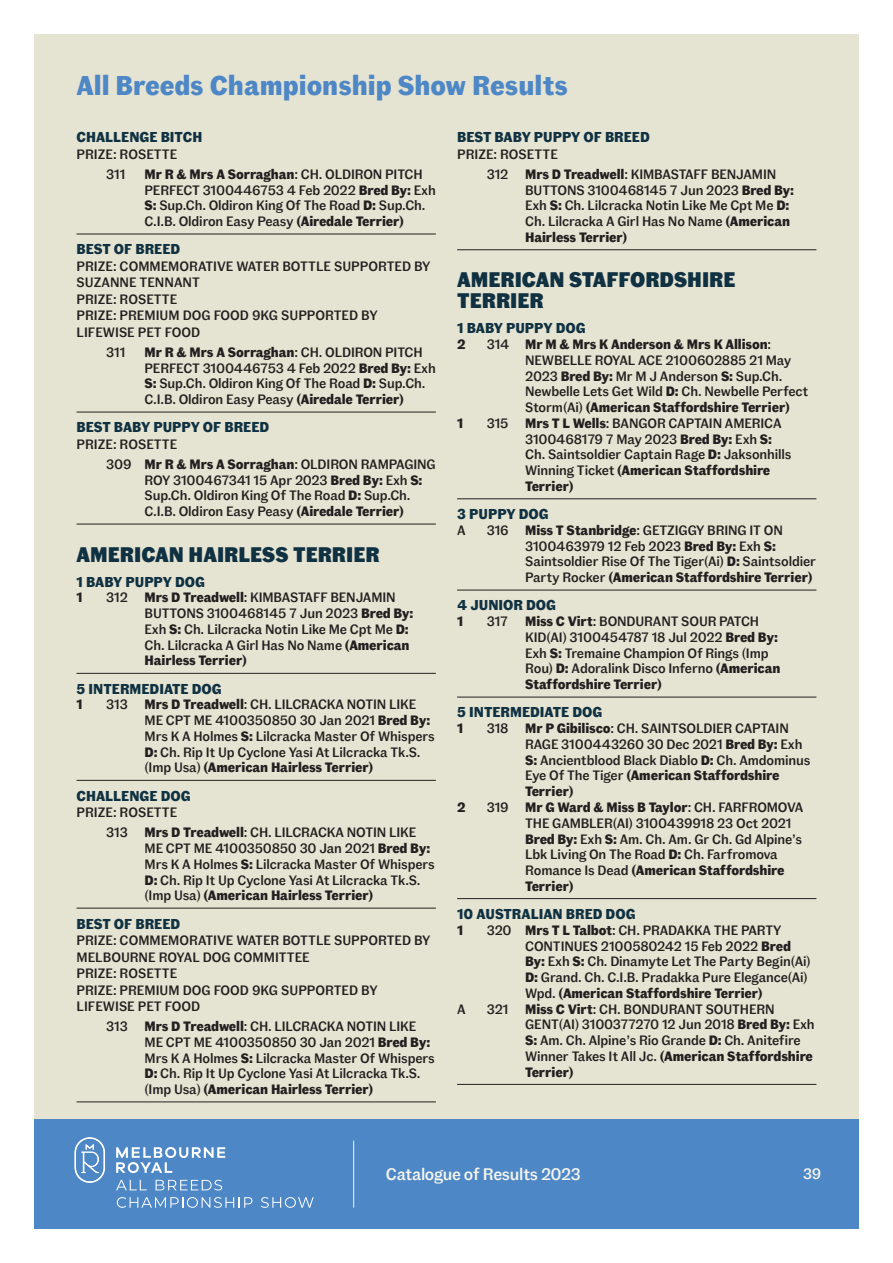
<style>
.page{position:relative;width:893px;height:1263px;background:#fff}
.page>*{position:absolute;margin:0;border:0;box-sizing:border-box;transform-origin:0 0}
.t1{font:700 27px "Fann Grotesque Pro";color:#4d87c6}
.t2{font:900 21px/21px "Fann Grotesque Pro";color:#0f3142}
.t3{font:500 16.65px "Fann Grotesque Pro";letter-spacing:-.02em;color:#f5f5ee}
.t4{font:500 15px "Fann Grotesque Pro";color:#f5f5ee}
.t5{font:700 14.25px "Fann Grotesque Pro";color:#0f3142}
.t6{font:500 13.5px/15.8px "Fann Grotesque Pro";letter-spacing:-.01em;color:#231f20}
.t7{font:700 13.5px "Fann Grotesque Pro";color:#231f20}
.s1{font-weight:700}
</style>
<div class="page">
<div style="left:34px;top:1118px;width:825px;height:111px;background:#4d87c6"></div>
<svg style="left:75px;top:1137px;width:30px;height:46px"></svg>
<svg style="left:116px;top:1147px;width:109px;height:26px"></svg>
<svg style="left:116px;top:1180px;width:31px;height:10px"></svg>
<svg style="left:156px;top:1180px;width:66px;height:10px"></svg>
<svg style="left:117px;top:1197px;width:135px;height:11px"></svg>
<svg style="left:261px;top:1197px;width:53px;height:11px"></svg>
<div style="left:34px;top:34px;width:825px;height:1084px;background:#e5e3d1"></div>
<hr style="left:353px;top:1140px;width:1px;height:67px;background:#f5f5ee">
<hr style="left:77px;top:234px;width:359px;height:1px;background:#231f20">
<hr style="left:77px;top:412px;width:359px;height:1px;background:#231f20">
<hr style="left:77px;top:524px;width:359px;height:1px;background:#231f20">
<hr style="left:77px;top:673px;width:359px;height:1px;background:#231f20">
<hr style="left:77px;top:780px;width:359px;height:1px;background:#231f20">
<hr style="left:77px;top:908px;width:359px;height:1px;background:#231f20">
<hr style="left:77px;top:1101px;width:359px;height:1px;background:#231f20">
<hr style="left:457px;top:249px;width:359px;height:1px;background:#231f20">
<hr style="left:457px;top:498px;width:359px;height:1px;background:#231f20">
<hr style="left:457px;top:590px;width:359px;height:1px;background:#231f20">
<hr style="left:457px;top:697px;width:359px;height:1px;background:#231f20">
<hr style="left:457px;top:898px;width:359px;height:1px;background:#231f20">
<hr style="left:457px;top:1084px;width:359px;height:1px;background:#231f20">
<h1 class="t1" style="left:77px;top:70px;width:493px">All Breeds Championship Show Results</h1>
<p class="t5" style="left:77px;top:129px;width:127px">CHALLENGE BITCH</p>
<p class="t6" style="left:106px;top:145px;width:73px;line-height:20px;text-indent:-30px">PRIZE: ROSETTE<br>311</p>
<p class="t5" style="left:457px;top:129px;width:194px">BEST BABY PUPPY OF BREED</p>
<p class="t6" style="left:487px;top:145px;width:291px;line-height:20px;text-indent:-30px">PRIZE: ROSETTE<br>312 <span class="s1">Mrs D Treadwell</span>: KIMBASTAFF BENJAMIN</p>
<p class="t6" style="left:525px;top:182px;width:270px">BUTTONS 3100468145 7 Jun 2023 <span class="s1">Bred By:<br></span>Exh <span class="s1">S:</span> Ch. Lilcracka Notin Like Me Cpt Me <span class="s1">D:<br></span>Ch. Lilcracka A Girl Has No Name <span class="s1">(American Hairless Terrier)</span></p>
<h2 class="t2" style="left:457px;top:271px;width:280px">AMERICAN STAFFORDSHIRE<br>TERRIER</h2>
<p class="t5" style="left:457px;top:320px;width:130px">1 BABY PUPPY DOG</p>
<p class="t7" style="left:457px;top:336px;width:10px">2</p>
<p class="t6" style="left:525px;top:337px;width:285px;text-indent:-38px">314 <span class="s1">Mr M &amp; Mrs K Anderson &amp; Mrs K Allison</span>:<br>NEWBELLE ROYAL ACE 2100602885 21 May 2023 <span class="s1">Bred By:</span> Mr M J Anderson <span class="s1">S:</span> Sup.Ch.<br>Newbelle Lets Get Wild <span class="s1">D:</span> Ch. Newbelle Perfect Storm(Ai) <span class="s1">(American Staffordshire Terrier)</span></p>
<p class="t7" style="left:457px;top:415px;width:8px">1</p>
<p class="t6" style="left:525px;top:416px;width:268px;text-indent:-38px">315 <span class="s1">Mrs T L Wells</span>: BANGOR CAPTAIN AMERICA 3100468179 7 May 2023 <span class="s1">Bred By:</span> Exh <span class="s1">S:<br></span>Ch. Saintsoldier Captain Rage <span class="s1">D:</span> Jaksonhills Winning Ticket <span class="s1">(American Staffordshire Terrier)</span></p>
<p class="t5" style="left:457px;top:506px;width:93px">3 PUPPY DOG</p>
<p class="t6" style="left:457px;top:523px;width:10px">A</p>
<p class="t6" style="left:525px;top:523px;width:292px;text-indent:-38px">316 <span class="s1">Miss T Stanbridge</span>: GETZIGGY BRING IT ON 3100463979 12 Feb 2023 <span class="s1">Bred By:</span> Exh <span class="s1">S:<br></span>Saintsoldier Rise Of The Tiger(Ai) <span class="s1">D:</span> Saintsoldier Party Rocker <span class="s1">(American Staffordshire Terrier)</span></p>
<p class="t5" style="left:457px;top:597px;width:101px">4 JUNIOR DOG</p>
<p class="t7" style="left:457px;top:613px;width:8px">1</p>
<p class="t6" style="left:487px;top:614px;width:23px">317</p>
<p class="t6" style="left:525px;top:614px;width:257px"><span class="s1">Miss C Virt</span>: BONDURANT SOUR PATCH KID(AI) 3100454787 18 Jul 2022 <span class="s1">Bred By:<br></span>Exh <span class="s1">S:</span> Tremaine Champion Of Rings (Imp Rou) <span class="s1">D:</span> Adoralink Disco Inferno <span class="s1">(American Staffordshire Terrier)</span></p>
<p class="t5" style="left:457px;top:704px;width:147px">5 INTERMEDIATE DOG</p>
<p class="t7" style="left:457px;top:720px;width:8px">1</p>
<p class="t6" style="left:525px;top:721px;width:287px;text-indent:-38px">318 <span class="s1">Mr P Gibilisco</span>: CH. SAINTSOLDIER CAPTAIN RAGE 3100443260 30 Dec 2021 <span class="s1">Bred By:</span> Exh <span class="s1">S:</span> Ancientblood Black Diablo <span class="s1">D:</span> Ch. Amdominus Eye Of The Tiger <span class="s1">(American Staffordshire Terrier)</span></p>
<p class="t7" style="left:457px;top:799px;width:10px">2</p>
<p class="t6" style="left:525px;top:800px;width:280px;text-indent:-38px">319 <span class="s1">Mr G Ward &amp; Miss B Taylor</span>: CH. FARFROMOVA THE GAMBLER(AI) 3100439918 23 Oct 2021<br><span class="s1">Bred By:</span> Exh <span class="s1">S:</span> Am. Ch. Am. Gr Ch. Gd Alpine’s Lbk Living On The Road <span class="s1">D:</span> Ch. Farfromova Romance Is Dead <span class="s1">(American Staffordshire Terrier)</span></p>
<p class="t5" style="left:457px;top:905px;width:180px">10 AUSTRALIAN BRED DOG</p>
<p class="t7" style="left:457px;top:922px;width:8px">1</p>
<p class="t6" style="left:525px;top:922px;width:287px;text-indent:-38px">320 <span class="s1">Mrs T L Talbot</span>: CH. PRADAKKA THE PARTY CONTINUES 2100580242 15 Feb 2022 <span class="s1">Bred By:</span> Exh <span class="s1">S:</span> Ch. Dinamyte Let The Party Begin(Ai)<br><span class="s1">D:</span> Grand. Ch. C.I.B. Pradakka Pure Elegance(Ai)<br>Wpd. <span class="s1">(American Staffordshire Terrier)</span></p>
<p class="t6" style="left:457px;top:1001px;width:10px">A</p>
<p class="t6" style="left:525px;top:1001px;width:291px;text-indent:-38px">321 <span class="s1">Miss C Virt</span>: CH. BONDURANT SOUTHERN GENT(AI) 3100377270 12 Jun 2018 <span class="s1">Bred By:</span> Exh <span class="s1">S:</span> Am. Ch. Alpine’s Rio Grande <span class="s1">D:</span> Ch. Anitefire Winner Takes It All Jc. <span class="s1">(American Staffordshire Terrier)</span></p>
<p class="t6" style="left:145px;top:167px;width:293px"><span class="s1">Mr R &amp; Mrs A Sorraghan</span>: CH. OLDIRON PITCH PERFECT 3100446753 4 Feb 2022 <span class="s1">Bred By:</span> Exh <span class="s1">S:</span> Sup.Ch. Oldiron King Of The Road <span class="s1">D:</span> Sup.Ch.<br>C.I.B. Oldiron Easy Peasy <span class="s1">(Airedale Terrier)</span></p>
<p class="t5" style="left:77px;top:241px;width:105px">BEST OF BREED</p>
<p class="t6" style="left:77px;top:258px;width:356px;line-height:16.5px">PRIZE: COMMEMORATIVE WATER BOTTLE SUPPORTED BY<br>SUZANNE TENNANT<br>PRIZE: ROSETTE<br>PRIZE: PREMIUM DOG FOOD 9KG SUPPORTED BY<br>LIFEWISE PET FOOD</p>
<p class="t6" style="left:106px;top:345px;width:21px">311</p>
<p class="t6" style="left:145px;top:345px;width:293px"><span class="s1">Mr R &amp; Mrs A Sorraghan</span>: CH. OLDIRON PITCH PERFECT 3100446753 4 Feb 2022 <span class="s1">Bred By:</span> Exh <span class="s1">S:</span> Sup.Ch. Oldiron King Of The Road <span class="s1">D:</span> Sup.Ch.<br>C.I.B. Oldiron Easy Peasy <span class="s1">(Airedale Terrier)</span></p>
<p class="t5" style="left:77px;top:419px;width:194px">BEST BABY PUPPY OF BREED</p>
<p class="t6" style="left:106px;top:435px;width:331px;line-height:20px;text-indent:-30px">PRIZE: ROSETTE<br>309 <span class="s1">Mr R &amp; Mrs A Sorraghan</span>: OLDIRON RAMPAGING</p>
<p class="t6" style="left:145px;top:472px;width:279px">ROY 3100467341 15 Apr 2023 <span class="s1">Bred By:</span> Exh <span class="s1">S:<br></span>Sup.Ch. Oldiron King Of The Road <span class="s1">D:</span> Sup.Ch.<br>C.I.B. Oldiron Easy Peasy <span class="s1">(Airedale Terrier)</span></p>
<h2 class="t2" style="left:77px;top:545px;width:305px">AMERICAN HAIRLESS TERRIER</h2>
<p class="t5" style="left:77px;top:573px;width:130px">1 BABY PUPPY DOG</p>
<p class="t7" style="left:77px;top:590px;width:8px">1</p>
<p class="t6" style="left:145px;top:590px;width:270px;text-indent:-38px">312 <span class="s1">Mrs D Treadwell</span>: KIMBASTAFF BENJAMIN BUTTONS 3100468145 7 Jun 2023 <span class="s1">Bred By:<br></span>Exh <span class="s1">S:</span> Ch. Lilcracka Notin Like Me Cpt Me <span class="s1">D:<br></span>Ch. Lilcracka A Girl Has No Name <span class="s1">(American Hairless Terrier)</span></p>
<p class="t5" style="left:77px;top:680px;width:147px">5 INTERMEDIATE DOG</p>
<p class="t7" style="left:77px;top:697px;width:8px">1</p>
<p class="t6" style="left:145px;top:697px;width:292px;text-indent:-38px">313 <span class="s1">Mrs D Treadwell</span>: CH. LILCRACKA NOTIN LIKE ME CPT ME 4100350850 30 Jan 2021 <span class="s1">Bred By:<br></span>Mrs K A Holmes <span class="s1">S:</span> Lilcracka Master Of Whispers <span class="s1">D:</span> Ch. Rip It Up Cyclone Yasi At Lilcracka Tk.S. (Imp Usa) <span class="s1">(American Hairless Terrier)</span></p>
<p class="t5" style="left:77px;top:787px;width:116px">CHALLENGE DOG</p>
<p class="t6" style="left:106px;top:803px;width:312px;line-height:20px;text-indent:-30px">PRIZE: ROSETTE<br>313 <span class="s1">Mrs D Treadwell</span>: CH. LILCRACKA NOTIN LIKE</p>
<p class="t6" style="left:145px;top:841px;width:292px">ME CPT ME 4100350850 30 Jan 2021 <span class="s1">Bred By:<br></span>Mrs K A Holmes <span class="s1">S:</span> Lilcracka Master Of Whispers <span class="s1">D:</span> Ch. Rip It Up Cyclone Yasi At Lilcracka Tk.S. (Imp Usa) <span class="s1">(American Hairless Terrier)</span></p>
<p class="t5" style="left:77px;top:915px;width:105px">BEST OF BREED</p>
<p class="t6" style="left:77px;top:932px;width:356px;line-height:16.5px">PRIZE: COMMEMORATIVE WATER BOTTLE SUPPORTED BY<br>MELBOURNE ROYAL DOG COMMITTEE<br>PRIZE: ROSETTE<br>PRIZE: PREMIUM DOG FOOD 9KG SUPPORTED BY<br>LIFEWISE PET FOOD</p>
<p class="t6" style="left:145px;top:1019px;width:292px;text-indent:-38px">313 <span class="s1">Mrs D Treadwell</span>: CH. LILCRACKA NOTIN LIKE ME CPT ME 4100350850 30 Jan 2021 <span class="s1">Bred By:<br></span>Mrs K A Holmes <span class="s1">S:</span> Lilcracka Master Of Whispers <span class="s1">D:</span> Ch. Rip It Up Cyclone Yasi At Lilcracka Tk.S. (Imp Usa) <span class="s1">(American Hairless Terrier)</span></p>
<p class="t3" style="left:386px;top:1164px;width:197px">Catalogue of Results 2023</p>
<p class="t4" style="left:803px;top:1165px;width:20px">39</p>
</div>
